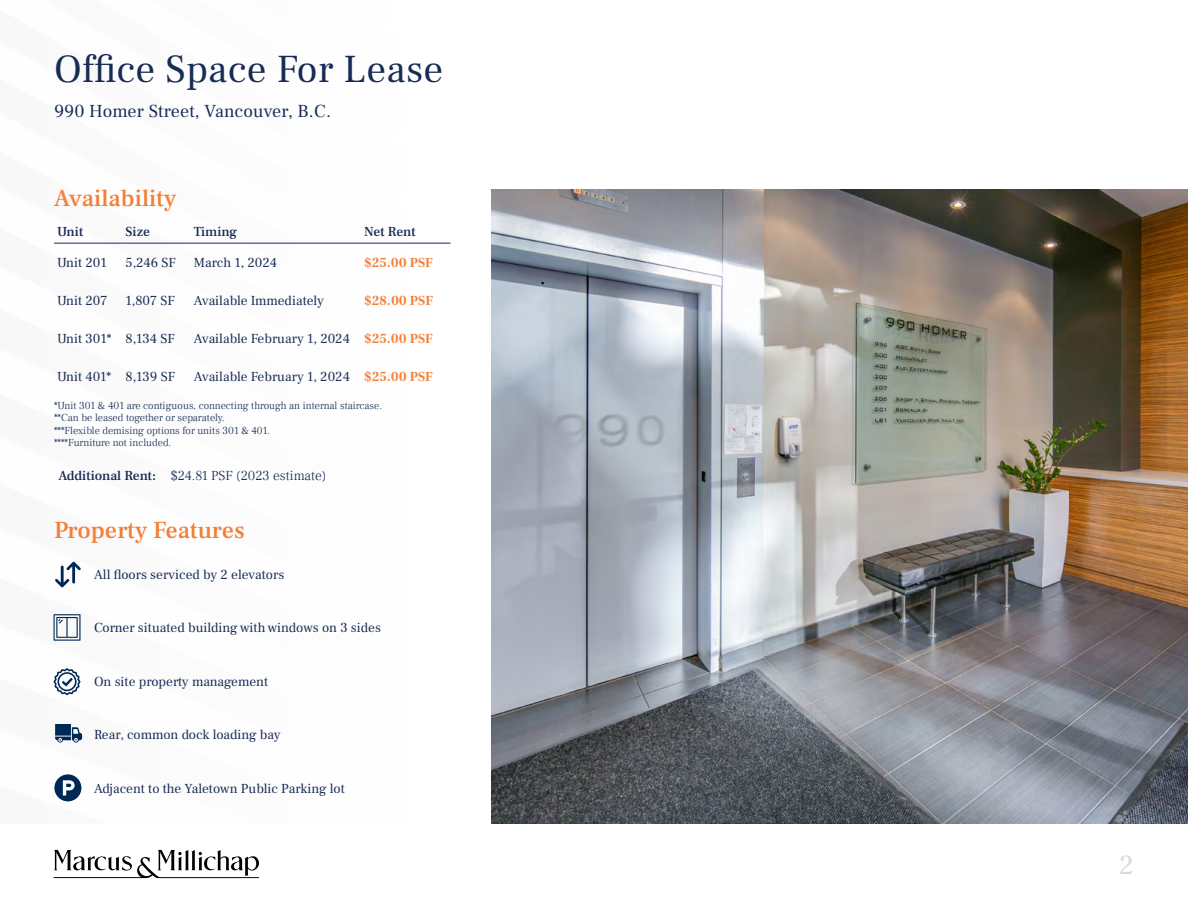
<style>
.page{position:relative;width:1188px;height:918px;background:#fff}
.page>*{position:absolute;margin:0;border:0;box-sizing:border-box;transform-origin:0 0}
.t1{font:39px "Frank Ruhl Libre";letter-spacing:.01em;color:#172b54}
.t2{font:27px "Frank Ruhl Libre";color:#d8dad9}
.t3{font:500 24px "Frank Ruhl Libre";color:#f57f36}
.t4{font:18px "Frank Ruhl Libre";letter-spacing:.01em;color:#172b54}
.t5{font:13.5px "Frank Ruhl Libre";color:#172b54}
.t6{font:300 13.5px "Frank Ruhl Libre";color:#172b54}
.t7{font:500 13.5px "Frank Ruhl Libre";color:#172b54}
.t8{font:700 13.5px "Frank Ruhl Libre";color:#f57f36}
.t9{font:300 10.5px/12.6px "Frank Ruhl Libre";color:#172b54}
.s1{font-weight:700;color:#f57f36}
.s2{font-weight:500}
</style>
<div class="page">
<svg style="left:54px;top:850px;width:205px;height:28px"></svg>
<img style="left:491px;top:189px;width:697px;height:635px">
<hr style="left:54px;top:243px;width:68px;height:1px;background:#172b54">
<hr style="left:122px;top:243px;width:69px;height:1px;background:#172b54">
<hr style="left:191px;top:243px;width:170px;height:1px;background:#172b54">
<hr style="left:361px;top:243px;width:90px;height:1px;background:#172b54">
<svg style="left:54px;top:774px;width:27px;height:27px"></svg>
<svg style="left:55px;top:562px;width:26px;height:25px"></svg>
<svg style="left:54px;top:614px;width:27px;height:27px"></svg>
<svg style="left:53px;top:668px;width:28px;height:27px"></svg>
<svg style="left:55px;top:724px;width:27px;height:19px"></svg>
<h1 class="t1" style="left:54px;top:45px;width:391px">Office Space For Lease</h1>
<h3 class="t4" style="left:54px;top:100px;width:279px">990 Homer Street, Vancouver, B.C.</h3>
<h3 class="t3" style="left:54px;top:183px;width:124px">Availability</h3>
<p class="t7" style="left:57px;top:223px;width:28px">Unit</p>
<p class="t7" style="left:126px;top:223px;width:26px">Size</p>
<p class="t7" style="left:194px;top:223px;width:45px">Timing</p>
<p class="t7" style="left:364px;top:223px;width:53px">Net Rent</p>
<p class="t5" style="left:57px;top:255px;width:51px">Unit 201</p>
<p class="t5" style="left:126px;top:255px;width:52px">5,246 SF</p>
<p class="t5" style="left:194px;top:255px;width:85px">March 1, 2024</p>
<p class="t8" style="left:364px;top:255px;width:70px">$25.00 PSF</p>
<p class="t5" style="left:57px;top:293px;width:52px">Unit 207</p>
<p class="t5" style="left:126px;top:293px;width:51px">1,807 SF</p>
<p class="t5" style="left:194px;top:293px;width:132px">Available Immediately</p>
<p class="t8" style="left:364px;top:293px;width:70px">$28.00 PSF</p>
<p class="t5" style="left:57px;top:331px;width:119px">Unit 301* 8,134 SF</p>
<p class="t5" style="left:194px;top:331px;width:241px">Available February 1, 2024 <span class="s1">$25.00 PSF</span></p>
<p class="t5" style="left:57px;top:369px;width:119px">Unit 401* 8,139 SF</p>
<p class="t5" style="left:194px;top:369px;width:241px">Available February 1, 2024 <span class="s1">$25.00 PSF</span></p>
<p class="t9" style="left:54px;top:399px;width:330px">*Unit 301 &amp; 401 are contiguous, connecting through an internal staircase. **Can be leased together or separately.<br>***Flexible demising options for units 301 &amp; 401.<br>****Furniture not included.</p>
<p class="t6" style="left:58px;top:467px;width:269px"><span class="s2">Additional Rent:</span> $24.81 PSF (2023 estimate)</p>
<h3 class="t3" style="left:54px;top:515px;width:192px">Property Features</h3>
<p class="t5" style="left:94px;top:566px;width:192px">All floors serviced by 2 elevators</p>
<p class="t5" style="left:94px;top:620px;width:288px">Corner situated building with windows on 3 sides</p>
<p class="t5" style="left:94px;top:673px;width:175px">On site property management</p>
<p class="t5" style="left:94px;top:727px;width:188px">Rear, common dock loading bay</p>
<p class="t5" style="left:94px;top:780px;width:252px">Adjacent to the Yaletown Public Parking lot</p>
<h2 class="t2" style="left:1119px;top:849px;width:16px">2</h2>
</div>
